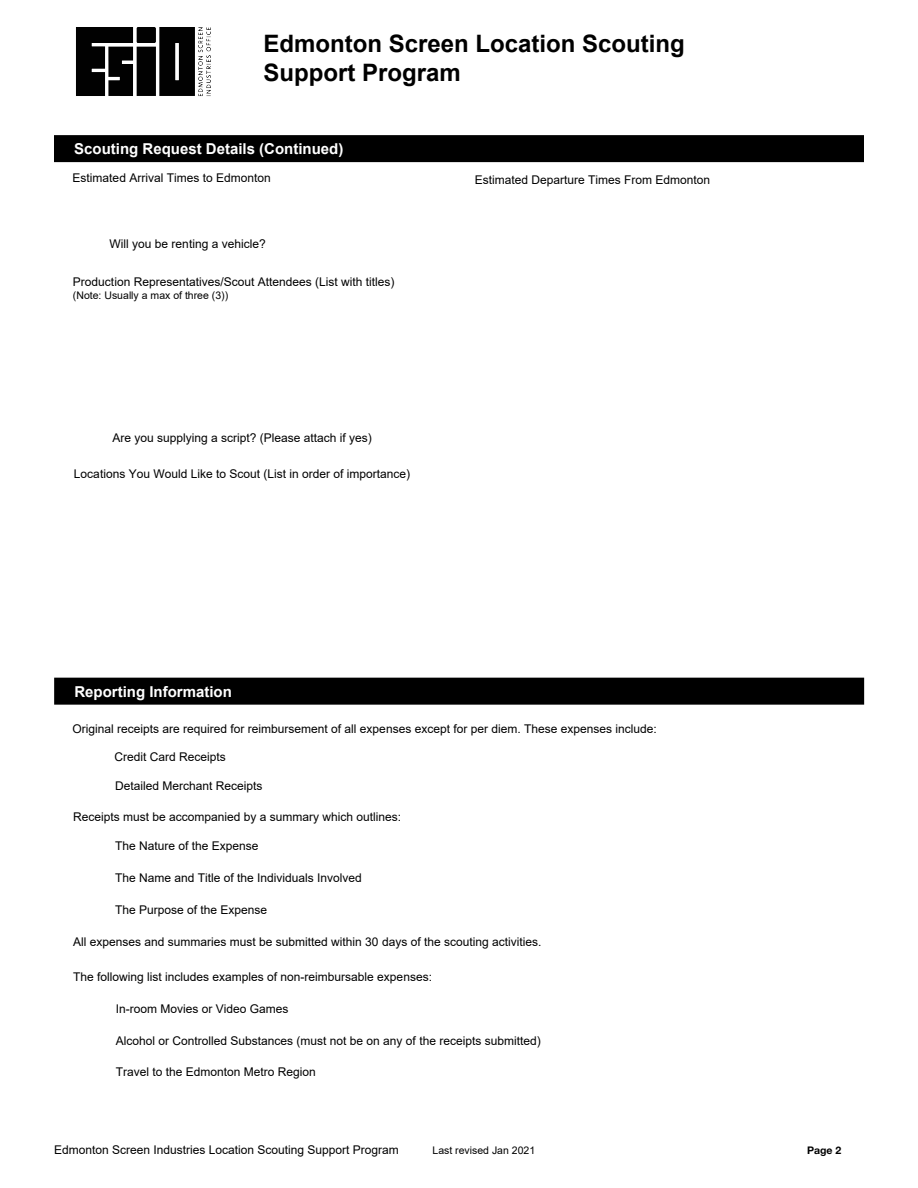
<style>
.page{position:relative;width:918px;height:1188px;background:#fff}
.page>*{position:absolute;margin:0;border:0;box-sizing:border-box;transform-origin:0 0}
.t1{font:700 24px/28.5px "Arial";color:#000}
.t2{font:700 15px "Arial";color:#fff}
.t3{font:12px "Arial";color:#000}
.t4{font:10.5px "Arial";color:#000}
.t5{font:10.5px "Arial";color:#000}
.t6{font:700 10.5px "Helvetica Neue LT Std";color:#000}
.s1{font-weight:400;font-size:12px;color:#000}
</style>
<div class="page">
<div style="left:54px;top:135px;width:810px;height:27px;background:#000"></div>
<div style="left:54px;top:678px;width:810px;height:27px;background:#000"></div>
<img style="left:76px;top:27px;width:135px;height:69px">
<h1 class="t1" style="left:263px;top:30px;width:423px">Edmonton Screen Location Scouting<br>Support Program</h1>
<p class="t2" style="left:74px;top:138px;width:328px">Scouting Request Details (Continued) <span class="s1">Estimated</span></p>
<p class="t3" style="left:73px;top:170px;width:200px">Estimated Arrival Times to Edmonton</p>
<p class="t3" style="left:475px;top:171px;width:237px">Estimated Departure Times From Edmonton</p>
<p class="t3" style="left:110px;top:235px;width:158px">Will you be renting a vehicle?</p>
<p class="t3" style="left:73px;top:273px;width:323px">Production Representatives/Scout Attendees (List with titles)</p>
<p class="t4" style="left:73px;top:288px;width:157px">(Note: Usually a max of three (3))</p>
<p class="t3" style="left:112px;top:429px;width:261px">Are you supplying a script? (Please attach if yes)</p>
<p class="t3" style="left:74px;top:465px;width:338px">Locations You Would Like to Scout (List in order of importance)</p>
<p class="t2" style="left:74px;top:681px;width:172px">Reporting Information<span class="s1">on</span></p>
<p class="t3" style="left:73px;top:721px;width:586px">Original receipts are required for reimbursement of all expenses except for per diem. These expenses include:</p>
<p class="t3" style="left:115px;top:749px;width:113px">Credit Card Receipts</p>
<p class="t3" style="left:115px;top:777px;width:149px">Detailed Merchant Receipts</p>
<p class="t3" style="left:73px;top:808px;width:330px">Receipts must be accompanied by a summary which outlines:</p>
<p class="t3" style="left:115px;top:838px;width:145px">The Nature of the Expense</p>
<p class="t3" style="left:115px;top:870px;width:248px">The Name and Title of the Individuals Involved</p>
<p class="t3" style="left:115px;top:901px;width:154px">The Purpose of the Expense</p>
<p class="t3" style="left:73px;top:933px;width:470px">All expenses and summaries must be submitted within 30 days of the scouting activities.</p>
<p class="t3" style="left:73px;top:968px;width:360px">The following list includes examples of non-reimbursable expenses:</p>
<p class="t3" style="left:116px;top:1000px;width:174px">In-room Movies or Video Games</p>
<p class="t3" style="left:116px;top:1032px;width:426px">Alcohol or Controlled Substances (must not be on any of the receipts submitted)</p>
<p class="t3" style="left:116px;top:1064px;width:202px">Travel to the Edmonton Metro Region</p>
<p class="t3" style="left:54px;top:1142px;width:346px">Edmonton Screen Industries Location Scouting Support Program</p>
<p class="t5" style="left:433px;top:1143px;width:104px">Last revised Jan 2021</p>
<p class="t6" style="left:807px;top:1144px;width:36px">Page 2</p>
</div>
